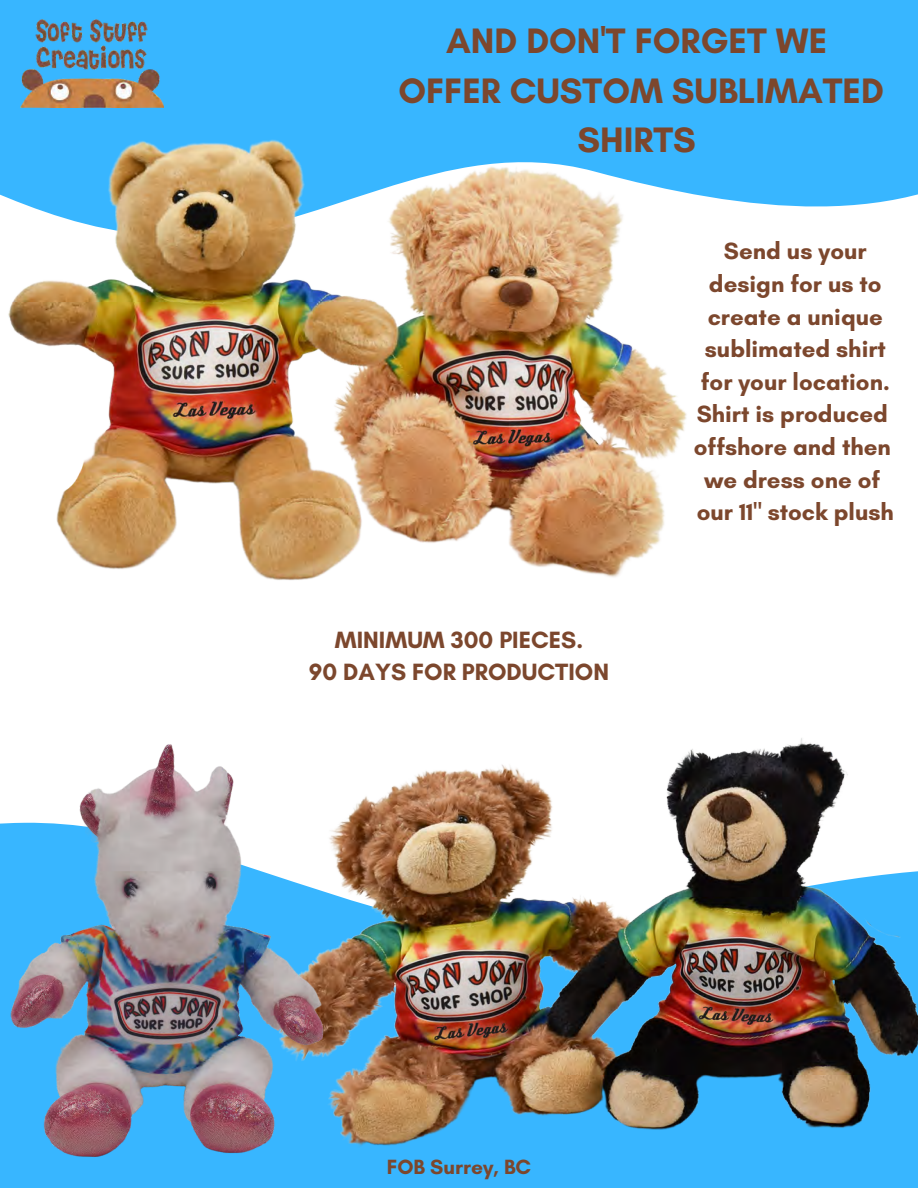
<style>
.page{position:relative;width:918px;height:1188px;background:#fff}
.page>*{position:absolute;margin:0;border:0;box-sizing:border-box;transform-origin:0 0}
.t1{font:700 36px/49.5px "Glacial Indifference";color:#7c472d;text-align:center}
.t2{font:700 24px/32.7px "Glacial Indifference";color:#7c472d;text-align:center}
.t3{font:700 21px "Glacial Indifference";color:#7c472d}
</style>
<div class="page">
<div style="left:0;top:0;width:918px;height:207px;background:#38b6ff"></div>
<img style="left:20px;top:6px;width:144px;height:100px">
<img style="left:341px;top:738px;width:577px;height:450px">
<img style="left:0;top:106px;width:707px;height:474px">
<img style="left:0;top:744px;width:341px;height:444px">
<p class="t1" style="left:446px;top:16px;width:383px">AND DON'T FORGET WE</p>
<p class="t1" style="left:398px;top:65px;width:487px">OFFER CUSTOM SUBLIMATED<br>SHIRTS</p>
<p class="t2" style="left:335px;top:623px;width:250px">MINIMUM 300 PIECES.</p>
<p class="t2" style="left:309px;top:656px;width:302px">90 DAYS FOR PRODUCTION</p>
<p class="t2" style="left:701px;top:235px;width:190px">Send us your design for us to create a unique sublimated shirt for your location.</p>
<p class="t2" style="left:697px;top:398px;width:193px">Shirt is produced</p>
<p class="t2" style="left:694px;top:430px;width:198px">offshore and then</p>
<p class="t2" style="left:704px;top:463px;width:177px">we dress one of</p>
<p class="t2" style="left:697px;top:496px;width:199px">our 11" stock plush</p>
<p class="t3" style="left:387px;top:1154px;width:146px">FOB Surrey, BC</p>
</div>
